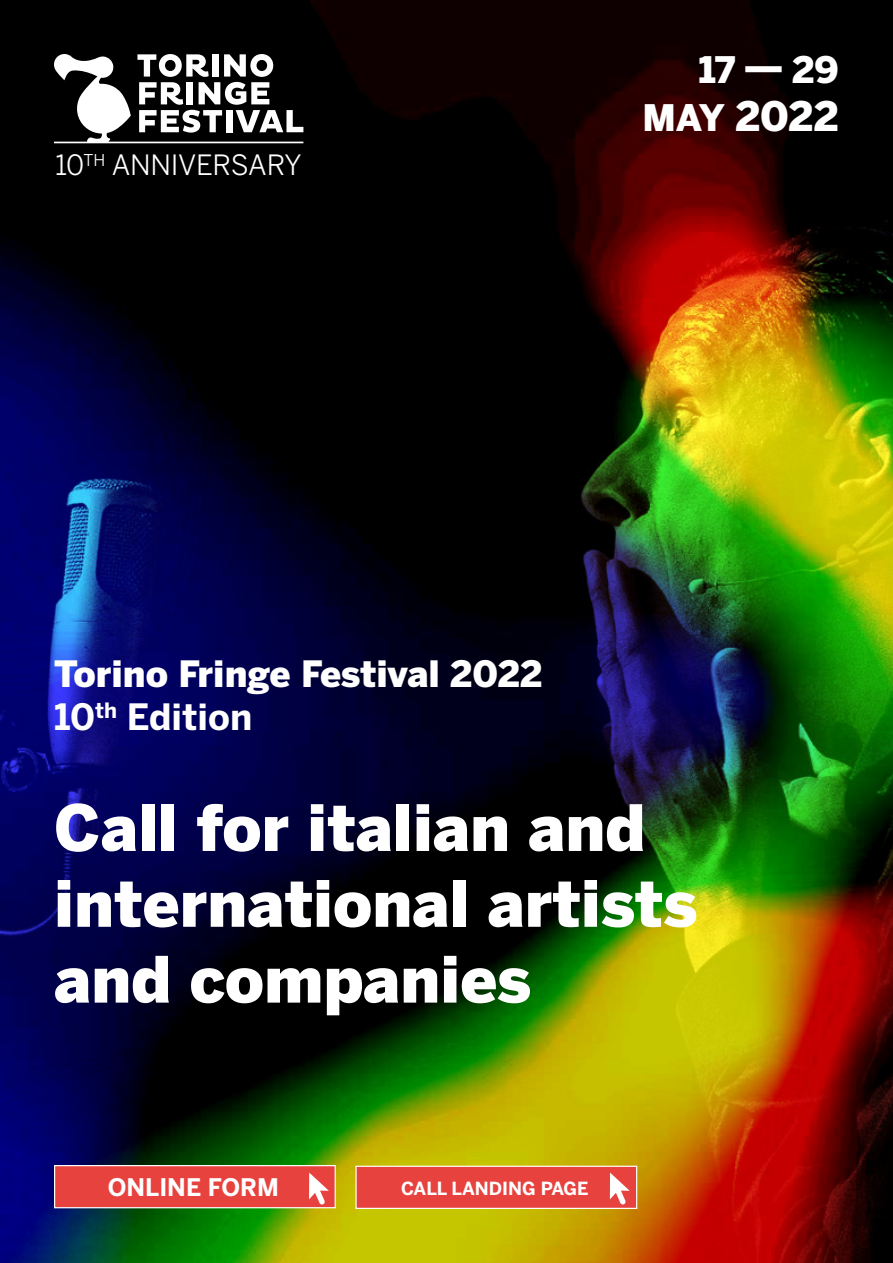
<style>
.page{position:relative;width:893px;height:1263px;background:#fff}
.page>*{position:absolute;margin:0;border:0;box-sizing:border-box;transform-origin:0 0}
.t1{font:900 63.15px/75.8px "Benton Sans";color:#fff}
.t2{font:900 40.35px "Benton Sans";color:#fff}
.t3{font:900 36.3px "Benton Sans";color:#fff}
.t4{font:900 36px "Benton Sans";color:#fff}
.t5{font:700 36px "Benton Sans";color:#fff}
.t6{font:27.75px "Benton Sans";letter-spacing:-.015em;color:#fff}
.t7{font:700 24px "Benton Sans";color:#fff}
.t8{font:700 18px "Benton Sans";color:#fff}
.s1{font-size:36.3px}
</style>
<div class="page">
<img style="left:0;top:0;width:893px;height:1263px">
<svg style="left:54px;top:54px;width:249px;height:89px"></svg>
<div style="left:355px;top:1166px;width:282px;height:43px;background:#e8423e;border:1px solid #fff"></div>
<svg style="left:610px;top:1172px;width:20px;height:33px"></svg>
<div style="left:54px;top:1165px;width:282px;height:43px;background:#e8423e;border:1px solid #fff"></div>
<svg style="left:309px;top:1172px;width:20px;height:33px"></svg>
<p class="t6" style="left:55px;top:149px;width:248px">10<sup>TH</sup> ANNIVERSARY</p>
<p class="t3" style="left:699px;top:46px;width:142px">17 ― 29</p>
<p class="t2" style="left:643px;top:90px;width:198px"><span class="s1">MAY</span> 2022</p>
<p class="t4" style="left:54px;top:650px;width:490px">Torino Fringe Festival 2022</p>
<p class="t5" style="left:54px;top:694px;width:200px">10<sup>th</sup> Edition</p>
<p class="t1" style="left:54px;top:791px;width:645px">Call for italian and international artists and companies</p>
<p class="t7" style="left:108px;top:1172px;width:173px">ONLINE FORM</p>
<p class="t8" style="left:401px;top:1177px;width:189px">CALL LANDING PAGE</p>
</div>
